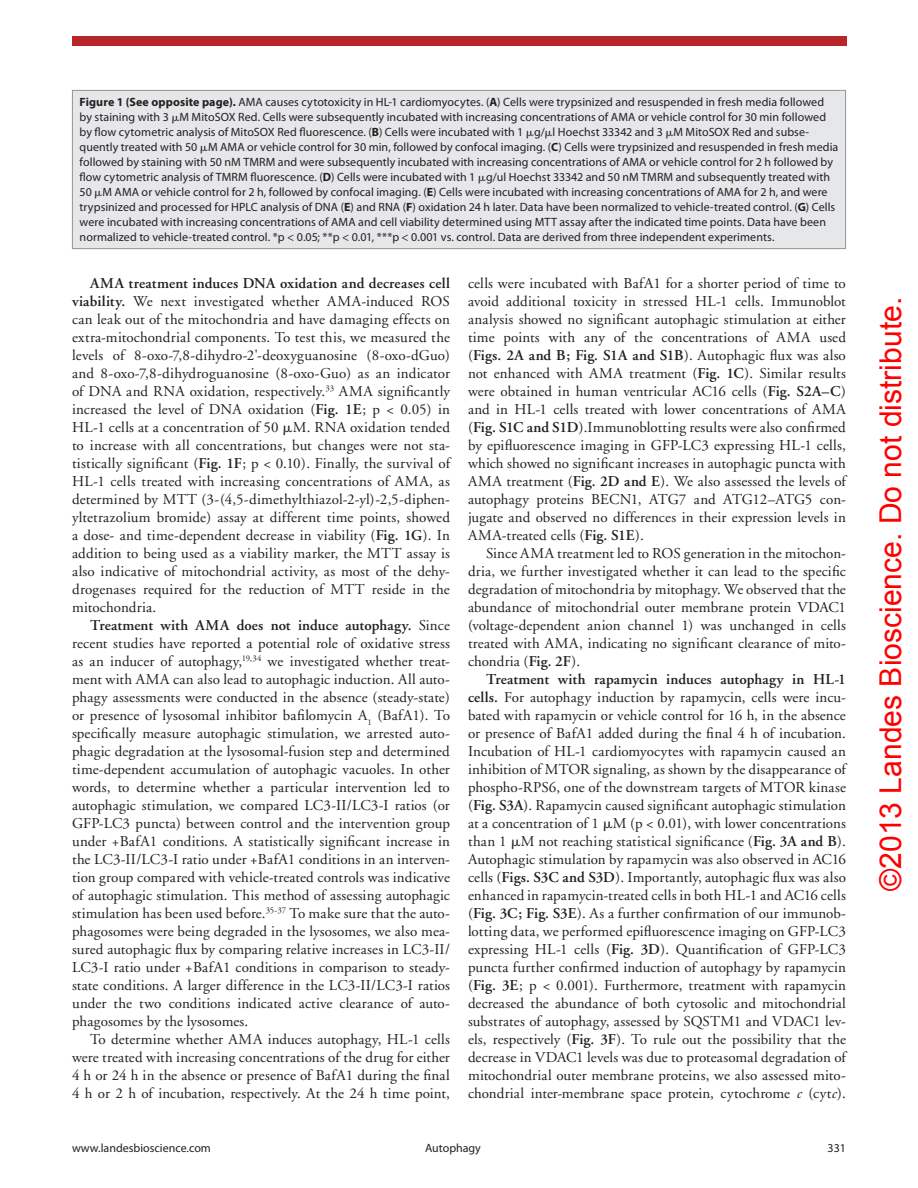
<style>
.page{position:relative;width:918px;height:1188px;background:#fff}
.page>*{position:absolute;margin:0;border:0;box-sizing:border-box;transform-origin:0 0}
.t1{font:30.15px "Arial";color:#f00}
.t2{font:15px/18px "Adobe Garamond";letter-spacing:.01em;color:#231f20;text-align:justify}
.t3{font:12px/15px "Myriad Pro";letter-spacing:.005em;color:#231f20}
.s1{font-weight:700}
.s2{font-family:"Universal Std Greekw Math Pi"}
.s3{font-weight:600}
.s4{font-style:italic}
</style>
<div class="page">
<div style="left:72px;top:36px;width:774px;height:10px;background:#b7262b"></div>
<div style="left:72px;top:90px;width:774px;height:159px;background:#e6e7e9"></div>
<div style="left:72px;top:90px;width:774px;height:159px;border:1px solid #939598"></div>
<p class="t3" style="left:80px;top:95px;width:760px"><span class="s1">Figure 1 (See opposite page).</span> AMA causes cytotoxicity in HL-1 cardiomyocytes. (<span class="s1">A</span>) Cells were trypsinized and resuspended in fresh media followed by staining with 3 <span class="s2">μ</span>M MitoSOX Red. Cells were subsequently incubated with increasing concentrations of AMA or vehicle control for 30 min followed by flow cytometric analysis of MitoSOX Red fluorescence. (<span class="s1">B</span>) Cells were incubated with 1 <span class="s2">μ</span>g/<span class="s2">μ</span>l H oechst 33342 and 3 <span class="s2">μ</span>M MitoSOX Red and subse&shy;quently treated with 50 <span class="s2">μ</span>M AMA or vehicle control for 30 min, followed by confocal imaging. (<span class="s1">C</span>) Cells were trypsinized and resuspended in fresh media followed by staining with 50 nM TMRM and were subsequently incubated with increasing concentrations of AMA or vehicle control for 2 h followed by flow cytometric analysis of TMRM fluorescence. (<span class="s1">D</span>) Cells were incubated with 1 <span class="s2">μ</span>g/ul H oechst 33342 and 50 nM TMRM and subsequently treated with 50 <span class="s2">μ</span>M AMA or vehicle control for 2 h, followed by confocal imaging. (<span class="s1">E</span>) Cells were incubated with increasing concentrations of AMA for 2 h, and were trypsinized and processed for HPLC analysis of DNA (<span class="s1">E</span>) and RNA (<span class="s1">F</span>) oxidation 24 h later. Data have been normalized to vehicle-treated control. (<span class="s1">G</span>) Cells were incubated with increasing concentrations of AMA and cell viability determined using MTT assay after the indicated time points. Data have been normalized to vehicle-treated control. *p &lt; 0.05; **p &lt; 0.01, ***p &lt; 0.001 vs. control. Data are derived from three independent experiments.</p>
<p class="t2" style="left:72px;top:275px;width:380px;text-indent:18px"><span class="s3">AMA treatment induces DNA oxidation and decreases cell viability.</span> We next investigated whether AMA-induced ROS can leak out of the mitochondria and have damaging effects on extra-mitochondrial components. To test this, we measured the levels of 8-oxo-7,8-dihydro-2'-deoxyguanosine (8-oxo-dGuo) and 8-oxo-7,8-dihydroguanosine (8-oxo-Guo) as an indicator of DNA and RNA oxidation, respectively.<sup>33</sup> AMA significantly increased the level of DNA oxidation (<span class="s3">Fig. 1E</span>; p &lt; 0.05) in HL-1 cells at a concentration of 50 <span class="s2">μ</span>M. RNA oxidation tended to increase with all concentrations, but changes were not sta&shy;tistically significant (<span class="s3">Fig. 1F</span>; p &lt; 0.10). Finally, the survival of HL-1 cells treated with increasing concentrations of AMA, as determined by MTT (3-(4,5-dimethylthiazol-2-yl)-2,5-diphen&shy;yltetrazolium bromide) assay at different time points, showed a dose- and time-dependent decrease in viability (<span class="s3">Fig. 1G</span>). In addition to being used as a viability marker, the MTT assay is also indicative of mitochondrial activity, as most of the dehy&shy;drogenases required for the reduction of MTT reside in the mitochondria.</p>
<p class="t2" style="left:72px;top:617px;width:380px;text-indent:18px"><span class="s3">Treatment with AMA does not induce autophagy.</span> Since recent studies have reported a potential role of oxidative stress as an inducer of autophagy,<sup>19,34</sup> we investigated whether treat&shy;ment with AMA can also lead to autophagic induction. All auto&shy;phagy assessments were conducted in the absence (steady-state) or presence of lysosomal inhibitor bafilomycin A<sub>1</sub> (BafA1). To specifically measure autophagic stimulation, we arrested auto&shy;phagic degradation at the lysosomal-fusion step and determined time-dependent accumulation of autophagic vacuoles. In other words, to determine whether a particular intervention led to autophagic stimulation, we compared LC3-II/LC3-I ratios (or GFP-LC3 puncta) between control and the intervention group under +BafA1 conditions. A statistically significant increase in the LC3-II/LC3-I ratio under +BafA1 conditions in an interven&shy;tion group compared with vehicle-treated controls was indicative of autophagic stimulation. This method of assessing autophagic stimulation has been used before.<sup>35-37</sup> To make sure that the auto&shy;phagosomes were being degraded in the lysosomes, we also mea&shy;sured autophagic flux by comparing relative increases in LC3-II/ LC3-I ratio under +BafA1 conditions in comparison to steady&shy;state conditions. A larger difference in the LC3-II/LC3-I ratios under the two conditions indicated active clearance of auto&shy;phagosomes by the lysosomes.</p>
<p class="t2" style="left:72px;top:1031px;width:380px;text-indent:18px">To determine whether AMA induces autophagy, HL-1 cells were treated with increasing concentrations of the drug for either 4 h or 24 h in the absence or presence of BafA1 during the final 4 h or 2 h of incubation, respectively. At the 24 h time point,</p>
<p class="t2" style="left:468px;top:275px;width:379px">cells were incubated with BafA1 for a shorter period of time to avoid additional toxicity in stressed HL-1 cells. Immunoblot analysis showed no significant autophagic stimulation at either time points with any of the concentrations of AMA used (<span class="s3">Figs. 2A and B; Fig. S1A and S1B</span>). Autophagic flux was also not enhanced with AMA treatment (<span class="s3">Fig. 1C</span>). Similar results were obtained in human ventricular AC16 cells (<span class="s3">Fig. S2A–C</span>) and in HL-1 cells treated with lower concentrations of AMA (<span class="s3">Fig. S1C and S1D</span>).Immunoblotting results were also confirmed by epifluorescence imaging in GFP-LC3 expressing HL-1 cells, which showed no significant increases in autophagic puncta with AMA treatment (<span class="s3">Fig. 2D and E</span>). We also assessed the levels of autophagy proteins BECN1, ATG7 and ATG12–ATG5 con&shy;jugate and observed no differences in their expression levels in AMA-treated cells (<span class="s3">Fig. S1E</span>).</p>
<p class="t2" style="left:468px;top:545px;width:380px;text-indent:18px">Since AMA treatment led to ROS generation in the mitochon&shy;dria, we further investigated whether it can lead to the specific degradation of mitochondria by mitophagy. We observed that the abundance of mitochondrial outer membrane protein VDAC1 (voltage-dependent anion channel 1) was unchanged in cells treated with AMA, indicating no significant clearance of mito&shy;chondria (<span class="s3">Fig. 2F</span>).</p>
<p class="t2" style="left:468px;top:671px;width:380px;text-indent:18px"><span class="s3">Treatment with rapamycin induces autophagy in HL-1 cells.</span> For autophagy induction by rapamycin, cells were incu&shy;bated with rapamycin or vehicle control for 16 h, in the absence or presence of BafA1 added during the final 4 h of incubation.<br>Incubation of HL-1 cardiomyocytes with rapamycin caused an inhibition of MTOR signaling, as shown by the disappearance of phospho-RPS6, one of the downstream targets of MTOR kinase (<span class="s3">Fig. S3A</span>). Rapamycin caused significant autophagic stimulation at a concentration of 1 <span class="s2">μ</span>M (p &lt; 0.01), with lower concentrations than 1 <span class="s2">μ</span>M not reaching statistical significance (<span class="s3">Fig. 3A and B</span>).<br>Autophagic stimulation by rapamycin was also observed in AC16 cells (<span class="s3">Figs. S3C and S3D</span>). Importantly, autophagic flux was also enhanced in rapamycin-treated cells in both HL-1 and AC16 cells (<span class="s3">Fig. 3C; Fig. S3E</span>). As a further confirmation of our immunob&shy;lotting data, we performed epifluorescence imaging on GFP-LC3 expressing HL-1 cells (<span class="s3">Fig. 3D</span>). Quantification of GFP-LC3 puncta further confirmed induction of autophagy by rapamycin (<span class="s3">Fig. 3E</span>; p &lt; 0.001). Furthermore, treatment with rapamycin decreased the abundance of both cytosolic and mitochondrial substrates of autophagy, assessed by SQSTM1 and VDAC1 lev&shy;els, respectively (<span class="s3">Fig. 3F</span>). To rule out the possibility that the decrease in VDAC1 levels was due to proteasomal degradation of mitochondrial outer membrane proteins, we also assessed mito&shy;chondrial inter-membrane space protein, cytochrome <span class="s4">c</span> (cyt<span class="s4">c</span>).</p>
<p class="t3" style="left:72px;top:1140px;width:140px">www.landesbioscience.com</p>
<p class="t3" style="left:425px;top:1140px;width:57px">Autophagy</p>
<p class="t3" style="left:828px;top:1140px;width:20px">331</p>
<h1 class="t1" style="left:871px;top:891px;width:595px;rotate:-90deg">©2013 Landes Bioscience. Do not distribute.</h1>
</div>
